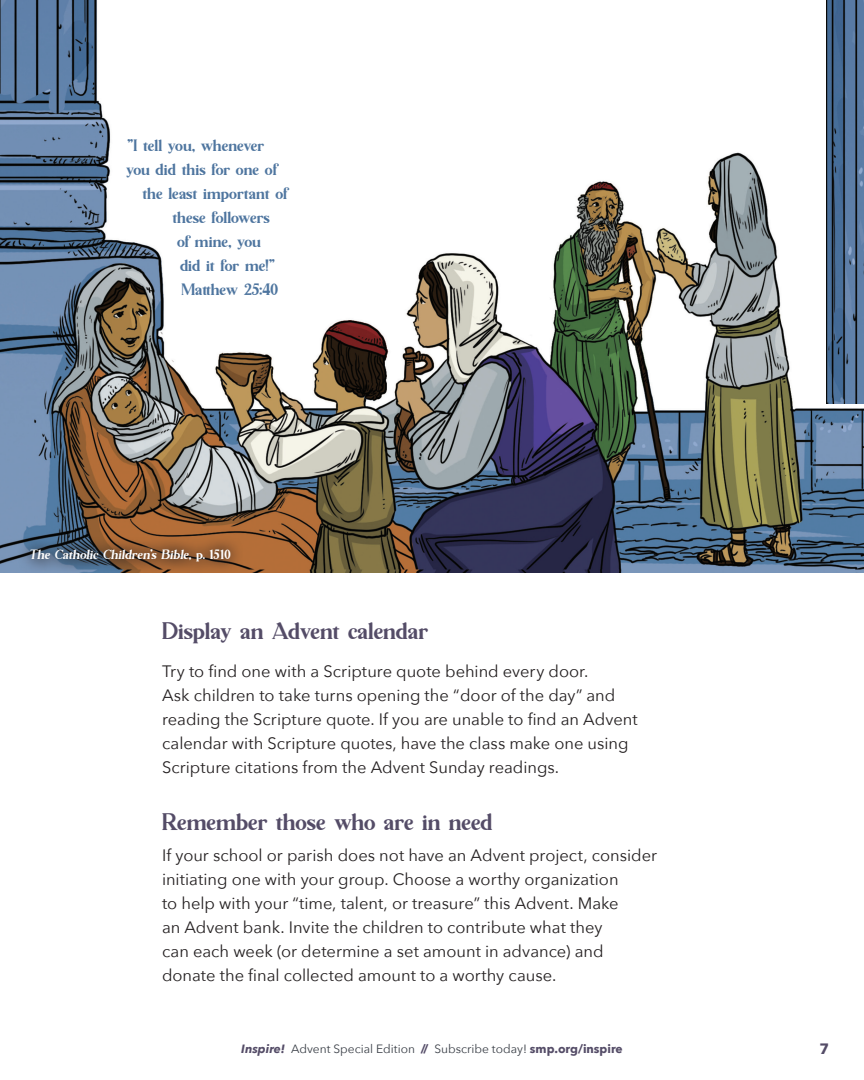
<style>
.page{position:relative;width:864px;height:1080px;background:#fff}
.page>*{position:absolute;margin:0;border:0;box-sizing:border-box;transform-origin:0 0}
.advent_article_heade{font:24px "Lumiera";letter-spacing:-.005em;color:#544c67}
.body{font:24px "Lumiera";letter-spacing:-.005em;color:#544c67}
.body-2{font:16.5px/24px "Avenir Next";color:#231f20}
.advent_article_heade-2{font:16.5px "Lumiera";color:#4e759f}
.t1{font:700 15px "Avenir Next";color:#544c67}
.advent_article_heade-3{font:13.5px "Lumiera";color:#fff}
.t2{font:12px "Avenir Next";color:#393e46}
.s1{font-weight:700;font-style:italic;color:#544c67}
.s2{font-weight:700;color:#544c67}
</style>
<div class="page">
<img style="left:0;top:0;width:864px;height:573px">
<img style="left:827px;top:0;width:37px;height:404px">
<svg style="left:17px;top:536px;width:227px;height:37px;background:#755d4d"></svg>
<p class="advent_article_heade-2" style="left:128px;top:136px;width:138px">“I tell you, whenever</p>
<p class="advent_article_heade-2" style="left:126px;top:160px;width:153px">you did this for one of</p>
<p class="advent_article_heade-2" style="left:142px;top:184px;width:147px">the least important of</p>
<p class="advent_article_heade-2" style="left:172px;top:208px;width:99px">these followers</p>
<p class="advent_article_heade-2" style="left:177px;top:232px;width:85px">of mine, you</p>
<p class="advent_article_heade-2" style="left:180px;top:256px;width:96px">did it for me!”</p>
<p class="advent_article_heade-2" style="left:182px;top:280px;width:98px">Matthew 25:40</p>
<p class="advent_article_heade-3" style="left:29px;top:547px;width:203px">The Catholic Children’s Bible, p . 1 5 1 0</p>
<p class="body" style="left:162px;top:617px;width:268px">Display an Advent calendar</p>
<p class="body-2" style="left:162px;top:658px;width:477px">Try to find one with a Scripture quote behind every door.<br>Ask children to take turns opening the “door of the day” and reading the Scripture quote. If you are unable to find an Advent calendar with Scripture quotes, have the class make one using Scripture citations from the Advent Sunday readings.</p>
<p class="advent_article_heade" style="left:162px;top:808px;width:332px">Remember those who are in need</p>
<p class="body-2" style="left:162px;top:843px;width:497px">If your school or parish does not have an Advent project, consider initiating one with your group. Choose a worthy organization<br>to help with your “time, talent, or treasure” this Advent. Make<br>an Advent bank. Invite the children to contribute what they<br>can each week (or determine a set amount in advance) and donate the final collected amount to a worthy cause.</p>
<p class="t2" style="left:241px;top:1039px;width:383px"><span class="s1">Inspire!</span> Advent Special Edition <span class="s2">//</span> Subscribe today! <span class="s2">smp.org/inspire</span></p>
<p class="t1" style="left:819px;top:1035px;width:11px">7</p>
</div>
